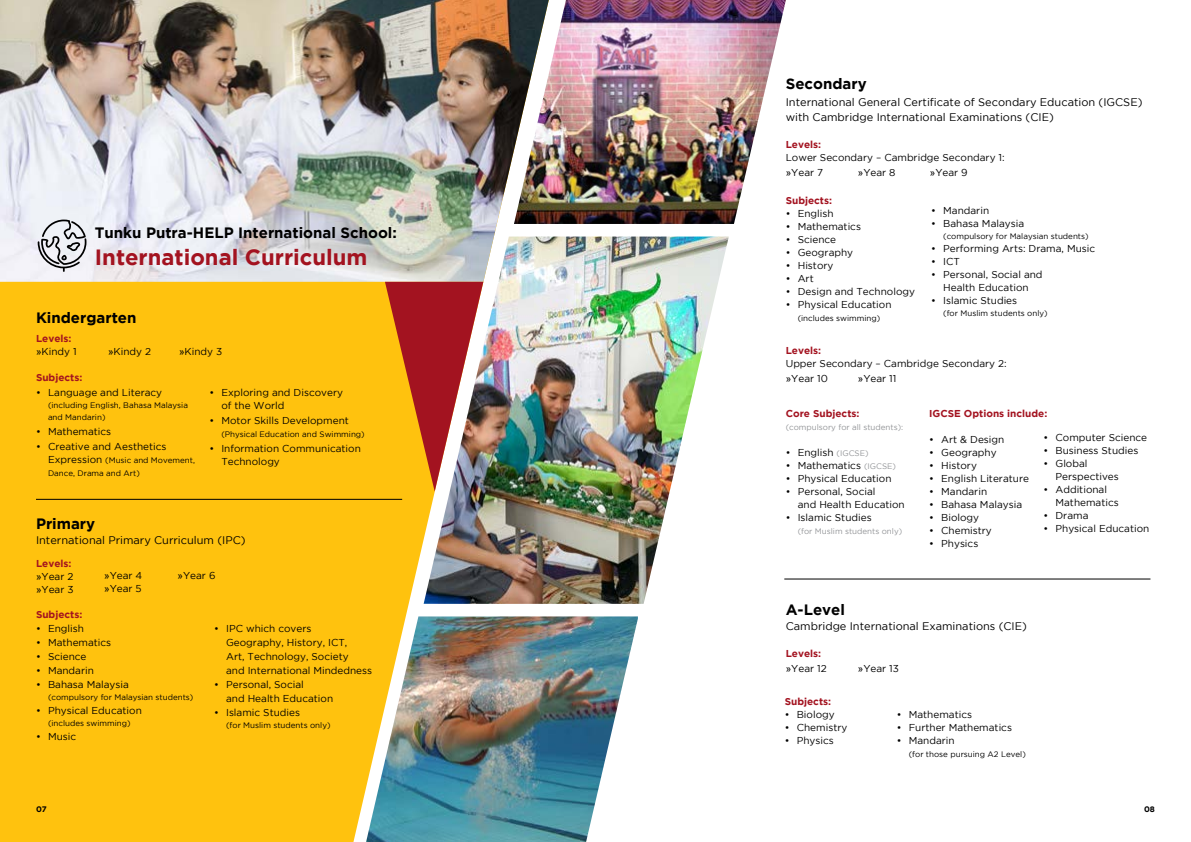
<style>
.page{position:relative;width:1191px;height:842px;background:#fff}
.page>*{position:absolute;margin:0;border:0;box-sizing:border-box;transform-origin:0 0}
.t1{font:700 22px "Gotham";color:#a31320}
.t2{font:700 15px "Gotham";color:#000}
.t3{font:11px/15px "Gotham";color:#000}
.t4{font:10px/13px "Gotham";color:#000}
.t5{font:700 10px/13px "Gotham";color:#a31320}
.t6{font:8px/12px "Gotham";color:#000}
.t7{font:8px "Gotham";color:#939598}
.t8{font:700 8px "Gotham";color:#000}
.s1{font-family:"Arial";font-weight:400;color:#000}
.s2{font-weight:400;color:#000}
.s3{font-family:"Arial"}
.s4{font-size:10px}
.s5{font-weight:700;color:#a31320}
.s6{font-size:8px;color:#939598}
</style>
<div class="page">
<div style="left:0;top:282px;width:423px;height:560px;background:#ffc20e"></div>
<img style="left:0;top:0;width:549px;height:282px">
<img style="left:423px;top:237px;width:306px;height:367px">
<img style="left:514px;top:0;width:272px;height:224px">
<img style="left:366px;top:616px;width:272px;height:226px">
<hr style="left:36px;top:499px;width:366px;height:1px;background:#000">
<hr style="left:784px;top:579px;width:366px;height:1px;background:#000">
<svg style="left:385px;top:282px;width:98px;height:210px;background:#c16840"></svg>
<svg style="left:38px;top:220px;width:48px;height:52px"></svg>
<h2 class="t2" style="left:785px;top:75px;width:82px">Secondary</h2>
<p class="t3" style="left:785px;top:94px;width:358px">International General Certificate of Secondary Education (IGCSE) with Cambridge International Examinations (CIE)</p>
<h2 class="t2" style="left:95px;top:224px;width:303px">Tunku Putra-HELP International School:</h2>
<h1 class="t1" style="left:95px;top:244px;width:274px">International Curriculum</h1>
<h2 class="t2" style="left:36px;top:308px;width:102px">Kindergarten</h2>
<p class="t5" style="left:36px;top:331px;width:42px">Levels: <span class="s1">»</span><span class="s2">Kindy 1</span></p>
<p class="t5" style="left:36px;top:370px;width:48px">Subjects:</p>
<p class="t4" style="left:108px;top:344px;width:45px"><span class="s3">»</span>Kindy 2</p>
<p class="t4" style="left:179px;top:344px;width:45px"><span class="s3">»</span>Kindy 3</p>
<p class="t4" style="left:36px;top:386px;width:128px">• Language and Literacy</p>
<p class="t6" style="left:48px;top:399px;width:141px">(including English, Bahasa Malaysia and Mandarin)</p>
<p class="t4" style="left:36px;top:425px;width:77px">• Mathematics</p>
<p class="t4" style="left:36px;top:440px;width:132px">• Creative and Aesthetics</p>
<p class="t6" style="left:48px;top:453px;width:148px;line-height:13px"><span class="s4">Expression</span> (Music and Movement,<br>Dance, Drama and Art)</p>
<p class="t4" style="left:221px;top:386px;width:123px;text-indent:-12px">• Exploring and Discovery of the World</p>
<p class="t4" style="left:209px;top:414px;width:141px">• Motor Skills Development</p>
<p class="t6" style="left:221px;top:428px;width:145px">(Physical Education and Swimming)</p>
<p class="t4" style="left:221px;top:442px;width:141px;text-indent:-12px">• Information Communication<br>Technology</p>
<h2 class="t2" style="left:36px;top:515px;width:61px">Primary</h2>
<p class="t3" style="left:36px;top:532px;width:211px">International Primary Curriculum (IPC)</p>
<p class="t4" style="left:104px;top:569px;width:40px"><span class="s3">»</span>Year 4 <span class="s3">»</span>Year 5</p>
<p class="t4" style="left:177px;top:569px;width:39px"><span class="s3">»</span>Year 6</p>
<p class="t4" style="left:36px;top:557px;width:39px"><span class="s5">Levels: </span><span class="s3">»</span>Year 2 <span class="s3">»</span>Year 3</p>
<p class="t5" style="left:36px;top:608px;width:48px">Subjects:</p>
<p class="t4" style="left:36px;top:622px;width:49px">• English</p>
<p class="t4" style="left:36px;top:636px;width:77px">• Mathematics</p>
<p class="t4" style="left:36px;top:650px;width:52px">• Science</p>
<p class="t4" style="left:36px;top:664px;width:59px">• Mandarin</p>
<p class="t4" style="left:36px;top:678px;width:94px">• Bahasa Malaysia</p>
<p class="t6" style="left:48px;top:691px;width:147px">(compulsory for Malaysian students)</p>
<p class="t4" style="left:36px;top:704px;width:107px">• Physical Education</p>
<p class="t6" style="left:48px;top:717px;width:84px">(includes swimming)</p>
<p class="t4" style="left:36px;top:730px;width:42px">• Music</p>
<p class="t4" style="left:226px;top:621px;width:148px;line-height:14px;text-indent:-12px">• IPC which covers<br>Geography, History, ICT,<br>Art, Technology, Society<br>and International Mindedness</p>
<p class="t4" style="left:226px;top:677px;width:109px;line-height:14px;text-indent:-12px">• Personal, Social<br>and Health Education</p>
<p class="t4" style="left:214px;top:706px;width:87px">• Islamic Studies</p>
<p class="t6" style="left:226px;top:719px;width:106px">(for Muslim students only)</p>
<p class="t5" style="left:785px;top:138px;width:37px">Levels:</p>
<p class="t4" style="left:785px;top:150px;width:220px;line-height:15px">Lower Secondary – Cambridge Secondary 1: <span class="s3">»</span>Year 7</p>
<p class="t4" style="left:857px;top:166px;width:39px"><span class="s3">»</span>Year 8</p>
<p class="t4" style="left:929px;top:166px;width:39px"><span class="s3">»</span>Year 9</p>
<p class="t5" style="left:785px;top:194px;width:48px">Subjects:</p>
<p class="t4" style="left:785px;top:207px;width:49px">• English</p>
<p class="t4" style="left:785px;top:220px;width:77px">• Mathematics</p>
<p class="t4" style="left:785px;top:233px;width:52px">• Science</p>
<p class="t4" style="left:785px;top:246px;width:69px">• Geography</p>
<p class="t4" style="left:785px;top:259px;width:49px">• History</p>
<p class="t4" style="left:785px;top:272px;width:29px">• Art</p>
<p class="t4" style="left:785px;top:285px;width:131px">• Design and Technology</p>
<p class="t4" style="left:785px;top:298px;width:107px">• Physical Education</p>
<p class="t6" style="left:797px;top:312px;width:84px">(includes swimming)</p>
<p class="t4" style="left:931px;top:204px;width:59px">• Mandarin</p>
<p class="t4" style="left:931px;top:217px;width:94px">• Bahasa Malaysia</p>
<p class="t6" style="left:943px;top:230px;width:147px">(compulsory for Malaysian students)</p>
<p class="t4" style="left:931px;top:242px;width:165px">• Performing Arts: Drama, Music</p>
<p class="t4" style="left:931px;top:255px;width:30px">• ICT</p>
<p class="t4" style="left:931px;top:268px;width:113px;text-align:center">• Personal, Social and<br>Health Education</p>
<p class="t4" style="left:931px;top:294px;width:87px">• Islamic Studies</p>
<p class="t6" style="left:943px;top:307px;width:106px">(for Muslim students only)</p>
<p class="t5" style="left:785px;top:344px;width:37px">Levels:</p>
<p class="t4" style="left:785px;top:356px;width:222px;line-height:15px">Upper Secondary – Cambridge Secondary 2: <span class="s3">»</span>Year 10</p>
<p class="t4" style="left:857px;top:372px;width:40px"><span class="s3">»</span>Year 11</p>
<p class="t5" style="left:785px;top:406px;width:75px">Core Subjects:</p>
<p class="t7" style="left:785px;top:422px;width:119px">(compulsory for all students):</p>
<p class="t4" style="left:785px;top:446px;width:84px">• English <span class="s6">(IGCSE)</span></p>
<p class="t4" style="left:785px;top:459px;width:112px">• Mathematics <span class="s6">(IGCSE)</span></p>
<p class="t4" style="left:785px;top:472px;width:107px">• Physical Education</p>
<p class="t4" style="left:797px;top:485px;width:109px;text-indent:-12px">• Personal, Social<br>and Health Education</p>
<p class="t4" style="left:785px;top:511px;width:87px">• Islamic Studies</p>
<p class="t7" style="left:797px;top:526px;width:106px">(for Muslim students only)</p>
<p class="t5" style="left:929px;top:406px;width:120px">IGCSE Options include:</p>
<p class="t4" style="left:929px;top:433px;width:77px">• Art &amp; Design</p>
<p class="t4" style="left:929px;top:446px;width:69px">• Geography</p>
<p class="t4" style="left:929px;top:459px;width:49px">• History</p>
<p class="t4" style="left:929px;top:472px;width:101px">• English Literature</p>
<p class="t4" style="left:929px;top:485px;width:59px">• Mandarin</p>
<p class="t4" style="left:929px;top:498px;width:94px">• Bahasa Malaysia</p>
<p class="t4" style="left:929px;top:511px;width:51px">• Biology</p>
<p class="t4" style="left:929px;top:524px;width:64px">• Chemistry</p>
<p class="t4" style="left:929px;top:537px;width:51px">• Physics</p>
<p class="t4" style="left:1043px;top:431px;width:105px">• Computer Science</p>
<p class="t4" style="left:1043px;top:444px;width:96px">• Business Studies</p>
<p class="t4" style="left:1055px;top:457px;width:65px;text-indent:-12px">• Global<br>Perspectives</p>
<p class="t4" style="left:1055px;top:483px;width:65px;text-indent:-12px">• Additional<br>Mathematics</p>
<p class="t4" style="left:1043px;top:509px;width:46px">• Drama</p>
<p class="t4" style="left:1043px;top:522px;width:107px">• Physical Education</p>
<h2 class="t2" style="left:785px;top:601px;width:61px">A-Level</h2>
<p class="t3" style="left:785px;top:619px;width:243px">Cambridge International Examinations (CIE)</p>
<p class="t5" style="left:785px;top:646px;width:43px;line-height:15px">Levels: <span class="s1">»</span><span class="s2">Year 12</span></p>
<p class="t5" style="left:784px;top:695px;width:48px">Subjects:</p>
<p class="t4" style="left:784px;top:708px;width:51px">• Biology</p>
<p class="t4" style="left:784px;top:721px;width:64px">• Chemistry</p>
<p class="t4" style="left:784px;top:734px;width:51px">• Physics</p>
<p class="t4" style="left:857px;top:662px;width:43px"><span class="s3">»</span>Year 13</p>
<p class="t4" style="left:896px;top:707px;width:77px">• Mathematics</p>
<p class="t4" style="left:896px;top:720px;width:117px">• Further Mathematics</p>
<p class="t4" style="left:896px;top:733px;width:59px">• Mandarin</p>
<p class="t6" style="left:908px;top:748px;width:119px">(for those pursuing A2 Level)</p>
<p class="t8" style="left:36px;top:804px;width:12px">07</p>
<p class="t8" style="left:1144px;top:804px;width:12px">08</p>
</div>
